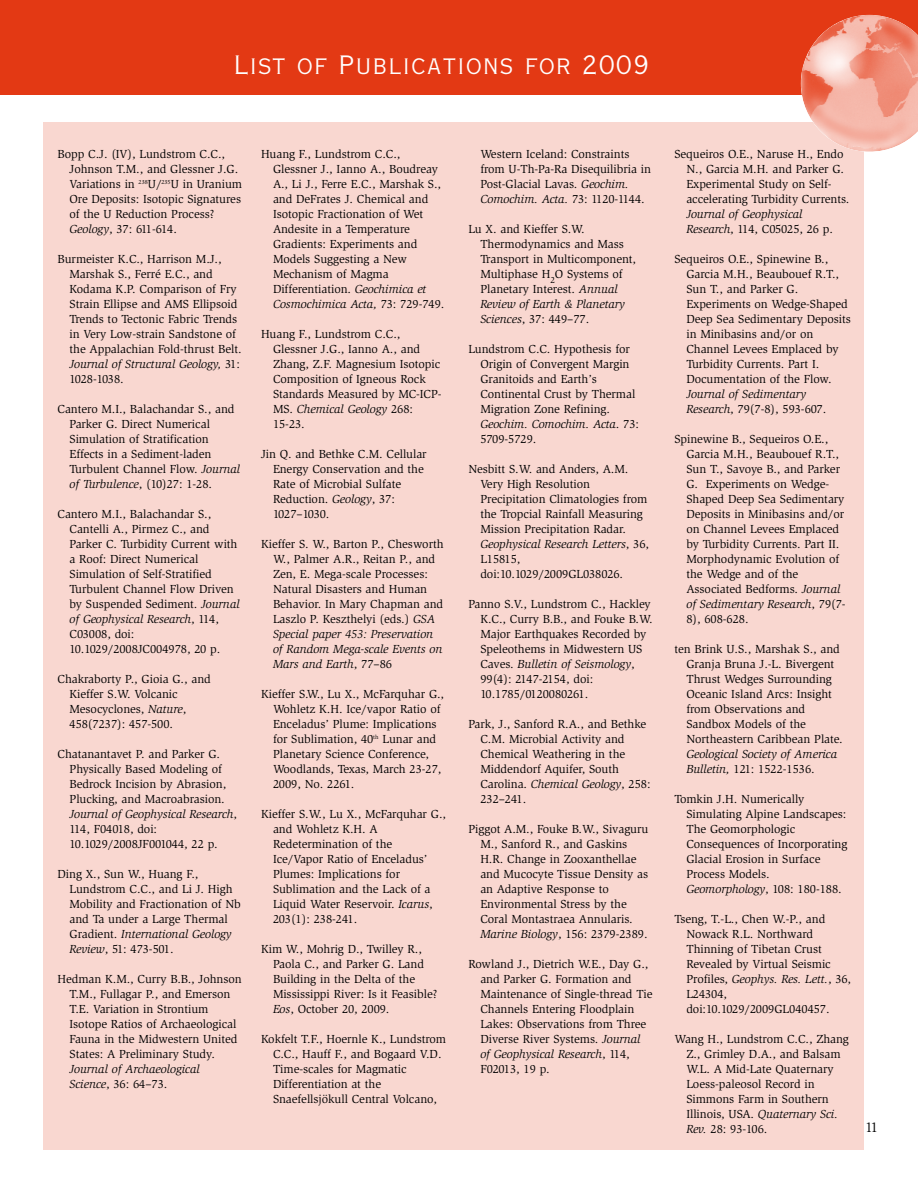
<style>
.page{position:relative;width:918px;height:1188px;background:#fff}
.page>*{position:absolute;margin:0;border:0;box-sizing:border-box;transform-origin:0 0}
.t1{font:25.5px "Copperplate Twenty Nine AB";letter-spacing:.06em;color:#fff}
.t2{font:14.25px "Slimbach";color:#000}
.t3{font:12px/15px "Slimbach";letter-spacing:-.005em;color:#000}
.t4{font:italic 12px/15px "Slimbach";letter-spacing:-.005em;color:#000}
.s1{font-style:italic}
.s2{font-style:normal}
</style>
<div class="page">
<div style="left:44px;top:123px;width:820px;height:1027px;background:#f9d7d0"></div>
<div style="left:0;top:0;width:918px;height:94px;background:#e33914"></div>
<img style="left:801px;top:15px;width:117px;height:137px">
<h1 class="t1" style="left:234px;top:51px;width:416px">List of Publications for 2009</h1>
<p class="t3" style="left:70px;top:147px;width:174px;text-indent:-12px">Bopp C.J. (IV), Lundstrom C.C.,<br>Johnson T.M., and Glessner J.G.<br>Variations in <sup>238</sup>U/<sup>235</sup>U in Uranium<br>Ore Deposits: Isotopic Signatures of the U Reduction Process?<br><span class="s1">Geology</span>, 37: 611-614.</p>
<p class="t3" style="left:70px;top:252px;width:174px;text-indent:-12px">Burmeister K.C., Harrison M.J.,<br>Marshak S., Ferré E.C., and<br>Kodama K.P. Comparison of Fry<br>Strain Ellipse and AMS Ellipsoid<br>Trends to Tectonic Fabric Trends in Very Low-strain Sandstone of the Appalachian Fold-thrust Belt.<br><span class="s1">Journal of Structural Geology,</span> 31:<br>1028-1038.</p>
<p class="t3" style="left:70px;top:402px;width:172px;text-indent:-12px">Cantero M.I., Balachandar S., and<br>Parker G. Direct Numerical<br>Simulation of Stratification<br>Effects in a Sediment-laden<br>Turbulent Channel Flow. <span class="s1">Journal of Turbulence</span>, (10)27: 1-28.</p>
<p class="t3" style="left:70px;top:507px;width:172px;text-indent:-12px">Cantero M.I., Balachandar S.,<br>Cantelli A., Pirmez C., and<br>Parker C. Turbidity Current with a Roof: Direct Numerical<br>Simulation of Self-Stratified<br>Turbulent Channel Flow Driven by Suspended Sediment. <span class="s1">Journal of Geophysical Research</span>, 114,<br>C03008, doi:<br>10.1029/2008JC004978, 20 p.</p>
<p class="t3" style="left:70px;top:672px;width:143px;text-indent:-12px">Chakraborty P., Gioia G., and<br>Kieffer S.W. Volcanic<br>Mesocyclones, <span class="s1">Nature</span>,<br>458(7237): 457-500.</p>
<p class="t3" style="left:70px;top:747px;width:169px;text-indent:-12px">Chatanantavet P. and Parker G.<br>Physically Based Modeling of<br>Bedrock Incision by Abrasion,<br>Plucking, and Macroabrasion.<br><span class="s1">Journal of Geophysical Research</span>,<br>114, F04018, doi:<br>10.1029/2008JF001044, 22 p.</p>
<p class="t3" style="left:70px;top:867px;width:173px;text-indent:-12px">Ding X., Sun W., Huang F.,<br>Lundstrom C.C., and Li J. High<br>Mobility and Fractionation of Nb and Ta under a Large Thermal<br>Gradient. <span class="s1">International Geology<br>Review</span>, 51: 473-501.</p>
<p class="t3" style="left:70px;top:972px;width:174px;text-indent:-12px">Hedman K.M., Curry B.B., Johnson<br>T.M., Fullagar P., and Emerson<br>T.E. Variation in Strontium<br>Isotope Ratios of Archaeological<br>Fauna in the Midwestern United<br>States: A Preliminary Study.</p>
<p class="t4" style="left:70px;top:1062px;width:132px">Journal of Archaeological<br>Science<span class="s2">, 36: 64–73.</span></p>
<p class="t3" style="left:273px;top:147px;width:173px;text-indent:-12px">Huang F., Lundstrom C.C.,<br>Glessner J., Ianno A., Boudreay<br>A., Li J., Ferre E.C., Marshak S., and DeFrates J. Chemical and<br>Isotopic Fractionation of Wet<br>Andesite in a Temperature<br>Gradients: Experiments and<br>Models Suggesting a New<br>Mechanism of Magma<br>Differentiation. <span class="s1">Geochimica et<br>Cosmochimica Acta,</span> 73: 729-749.</p>
<p class="t3" style="left:273px;top:327px;width:170px;text-indent:-12px">Huang F., Lundstrom C.C.,<br>Glessner J.G., Ianno A., and<br>Zhang, Z.F. Magnesium Isotopic<br>Composition of Igneous Rock<br>Standards Measured by MC-ICP-<br>MS. <span class="s1">Chemical Geology</span> 268:<br>15-23.</p>
<p class="t3" style="left:273px;top:447px;width:155px;text-indent:-12px">Jin Q. and Bethke C.M. Cellular<br>Energy Conservation and the<br>Rate of Microbial Sulfate<br>Reduction. <span class="s1">Geology</span>, 37:<br>1027–1030.</p>
<p class="t3" style="left:273px;top:537px;width:172px;text-indent:-12px">Kieffer S. W., Barton P., Chesworth<br>W., Palmer A.R., Reitan P., and<br>Zen, E. Mega-scale Processes:<br>Natural Disasters and Human<br>Behavior. In Mary Chapman and<br>Laszlo P. Keszthelyi (eds.) <span class="s1">GSA<br>Special paper 453: Preservation of Random Mega-scale Events on<br>Mars and Earth</span>, 77–86</p>
<p class="t3" style="left:273px;top:687px;width:173px;text-indent:-12px">Kieffer S.W., Lu X., McFarquhar G.,<br>Wohletz K.H. Ice/vapor Ratio of<br>Enceladus’ Plume: Implications for Sublimation, 40<sup>th</sup> Lunar and<br>Planetary Science Conference,<br>Woodlands, Texas, March 23-27,<br>2009, No. 2261.</p>
<p class="t3" style="left:273px;top:807px;width:175px;text-indent:-12px">Kieffer S.W., Lu X., McFarquhar G., and Wohletz K.H. A<br>Redetermination of the<br>Ice/Vapor Ratio of Enceladus’<br>Plumes: Implications for<br>Sublimation and the Lack of a<br>Liquid Water Reservoir. <span class="s1">Icarus</span>,<br>203(1): 238-241.</p>
<p class="t3" style="left:273px;top:942px;width:166px;text-indent:-12px">Kim W., Mohrig D., Twilley R.,<br>Paola C., and Parker G. Land<br>Building in the Delta of the<br>Mississippi River: Is it Feasible?<br><span class="s1">Eos</span>, October 20, 2009.</p>
<p class="t3" style="left:273px;top:1032px;width:175px;text-indent:-12px">Kokfelt T.F., Hoernle K., Lundstrom<br>C.C., Hauff F., and Bogaard V.D.<br>Time-scales for Magmatic<br>Differentiation at the<br>Snaefellsjökull Central Volcano,</p>
<p class="t3" style="left:480px;top:147px;width:172px">Western Iceland: Constraints from U-Th-Pa-Ra Disequilibria in<br>Post-Glacial Lavas. <span class="s1">Geochim.<br>Comochim. Acta.</span> 73: 1120-1144.</p>
<p class="t3" style="left:480px;top:222px;width:157px;text-indent:-12px">Lu X. and Kieffer S.W.<br>Thermodynamics and Mass<br>Transport in Multicomponent,<br>Multiphase H<sub>2</sub>O Systems of<br>Planetary Interest. <span class="s1">Annual<br>Review of Earth &amp; Planetary<br>Sciences</span>, 37: 449–77.</p>
<p class="t3" style="left:480px;top:342px;width:160px;text-indent:-12px">Lundstrom C.C. Hypothesis for<br>Origin of Convergent Margin<br>Granitoids and Earth’s<br>Continental Crust by Thermal<br>Migration Zone Refining.<br><span class="s1">Geochim. Comochim. Acta</span>. 73:<br>5709-5729.</p>
<p class="t3" style="left:480px;top:462px;width:170px;text-indent:-12px">Nesbitt S.W. and Anders, A.M.<br>Very High Resolution<br>Precipitation Climatologies from the Tropcial Rainfall Measuring<br>Mission Precipitation Radar.<br><span class="s1">Geophysical Research Letters</span>, 36,<br>L15815, doi:10.1029/2009GL038026.</p>
<p class="t3" style="left:480px;top:597px;width:174px;text-indent:-12px">Panno S.V., Lundstrom C., Hackley<br>K.C., Curry B.B., and Fouke B.W.<br>Major Earthquakes Recorded by<br>Speleothems in Midwestern US<br>Caves. <span class="s1">Bulletin of Seismology</span>,<br>99(4): 2147-2154, doi:<br>10.1785/0120080261.</p>
<p class="t3" style="left:480px;top:717px;width:172px;text-indent:-12px">Park, J., Sanford R.A., and Bethke<br>C.M. Microbial Activity and<br>Chemical Weathering in the<br>Middendorf Aquifer, South<br>Carolina. <span class="s1">Chemical Geology</span>, 258:<br>232–241.</p>
<p class="t3" style="left:480px;top:822px;width:170px;text-indent:-12px">Piggot A.M., Fouke B.W., Sivaguru<br>M., Sanford R., and Gaskins<br>H.R. Change in Zooxanthellae and Mucocyte Tissue Density as an Adaptive Response to<br>Environmental Stress by the<br>Coral Montastraea Annularis.<br><span class="s1">Marine Biology</span>, 156: 2379-2389.</p>
<p class="t3" style="left:480px;top:957px;width:174px;text-indent:-12px">Rowland J., Dietrich W.E., Day G., and Parker G. Formation and<br>Maintenance of Single-thread Tie<br>Channels Entering Floodplain<br>Lakes: Observations from Three<br>Diverse River Systems. <span class="s1">Journal of Geophysical Research</span>, 114,<br>F02013, 19 p.</p>
<p class="t3" style="left:686px;top:147px;width:165px;text-indent:-12px">Sequeiros O.E., Naruse H., Endo<br>N., Garcia M.H. and Parker G.<br>Experimental Study on Self&shy;accelerating Turbidity Currents.</p>
<p class="t4" style="left:686px;top:207px;width:148px">Journal of Geophysical<br>Research<span class="s2">, 114, C05025, 26 p.</span></p>
<p class="t3" style="left:686px;top:252px;width:166px;text-indent:-12px">Sequeiros O.E., Spinewine B.,<br>Garcia M.H., Beaubouef R.T.,<br>Sun T., and Parker G.<br>Experiments on Wedge-Shaped<br>Deep Sea Sedimentary Deposits in Minibasins and/or on<br>Channel Levees Emplaced by<br>Turbidity Currents. Part I.<br>Documentation of the Flow.</p>
<p class="t4" style="left:686px;top:387px;width:141px">Journal of Sedimentary<br>Research<span class="s2">, 79(7-8), 593-607.</span></p>
<p class="t3" style="left:686px;top:432px;width:161px;text-indent:-12px">Spinewine B., Sequeiros O.E.,<br>Garcia M.H., Beaubouef R.T.,<br>Sun T., Savoye B., and Parker<br>G. Experiments on Wedge-<br>Shaped Deep Sea Sedimentary<br>Deposits in Minibasins and/or on Channel Levees Emplaced by Turbidity Currents. Part II.<br>Morphodynamic Evolution of the Wedge and of the<br>Associated Bedforms. <span class="s1">Journal of Sedimentary Research</span>, 79(7-<br>8), 608-628.</p>
<p class="t3" style="left:686px;top:642px;width:158px;text-indent:-12px">ten Brink U.S., Marshak S., and<br>Granja Bruna J.-L. Bivergent<br>Thrust Wedges Surrounding<br>Oceanic Island Arcs: Insight from Observations and<br>Sandbox Models of the<br>Northeastern Caribbean Plate.</p>
<p class="t4" style="left:686px;top:747px;width:152px">Geological Society of America<br>Bulletin, <span class="s2">121: 1522-1536.</span></p>
<p class="t3" style="left:686px;top:792px;width:163px;text-indent:-12px">Tomkin J.H. Numerically<br>Simulating Alpine Landscapes:<br>The Geomorphologic<br>Consequences of Incorporating<br>Glacial Erosion in Surface<br>Process Models.<br><span class="s1">Geomorphology</span>, 108: 180-188.</p>
<p class="t3" style="left:686px;top:912px;width:166px;text-indent:-12px">Tseng, T.-L., Chen W.-P., and<br>Nowack R.L. Northward<br>Thinning of Tibetan Crust<br>Revealed by Virtual Seismic<br>Profiles, <span class="s1">Geophys. Res. Lett.</span>, 36,<br>L24304, doi:10.1029/2009GL040457.</p>
<p class="t3" style="left:686px;top:1032px;width:164px;text-indent:-12px">Wang H., Lundstrom C.C., Zhang<br>Z., Grimley D.A., and Balsam<br>W.L. A Mid-Late Quaternary<br>Loess-paleosol Record in<br>Simmons Farm in Southern<br>Illinois, USA. <span class="s1">Quaternary Sci.<br>Rev.</span> 28: 93-106.</p>
<p class="t2" style="left:866px;top:1122px;width:14px">11</p>
</div>
